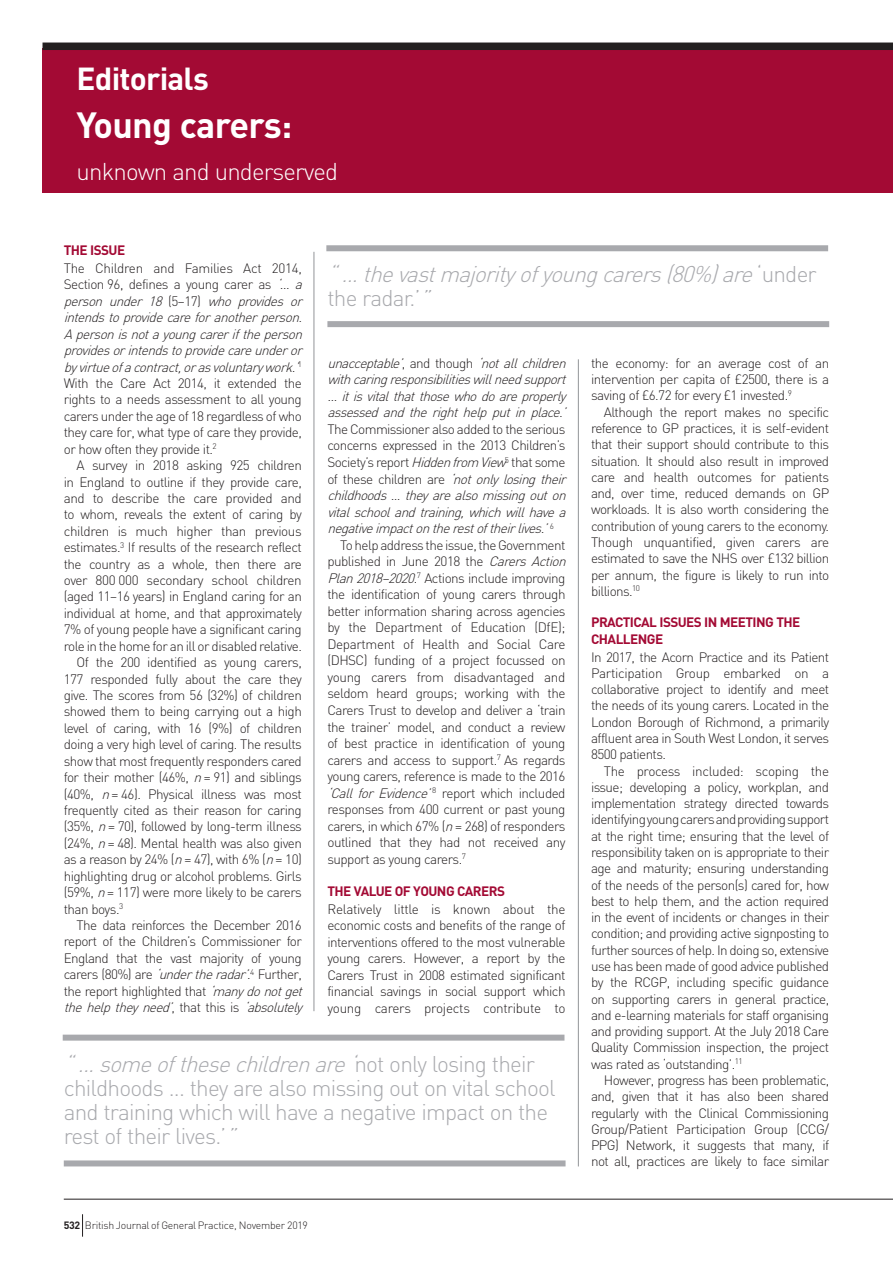
<style>
.page{position:relative;width:893px;height:1263px;background:#fff}
.page>*{position:absolute;margin:0;border:0;box-sizing:border-box;transform-origin:0 0}
.Article_Title{font:700 36px "DIN";letter-spacing:-.02em;color:#fff}
.t1{font:700 31.5px "DIN";letter-spacing:-.025em;color:#fff}
.Article_Title_Sub_He{font:300 24px "DIN";letter-spacing:-.035em;color:#fff}
.t2{font:300 22.5px/24px "DIN";letter-spacing:-.035em;color:#a8a9ad}
.t3{font:italic 300 22.5px/24px "DIN";color:#a8a9ad}
.Body_copy_indent{font:300 13.5px/16.4px "DIN";letter-spacing:-.04em;color:#231f20;text-align:justify}
.Body_Copy_First_para{font:300 13.5px/16.4px "DIN";letter-spacing:-.04em;color:#231f20;text-align:justify}
.Body_copy_indent-2{font:italic 300 13.5px/16.5px "DIN";color:#231f20}
.Sub_Head_B_Header{font:700 13.5px/16.6px "DIN";letter-spacing:-.04em;color:#a30a34}
.t4{font:300 10.5px "DIN";letter-spacing:-.025em;color:#231f20}
.s1{font-style:italic}
.s2{font-style:normal}
.s3{font-weight:700}
</style>
<div class="page">
<div style="left:43px;top:49px;width:850px;height:144px;background:#a30a34"></div>
<hr style="left:314px;top:252px;width:1px;height:759px;background:#939598">
<hr style="left:578px;top:359px;width:1px;height:807px;background:#939598">
<div style="left:43px;top:43px;width:850px;height:7px;background:#231f20"></div>
<hr style="left:64px;top:1199px;width:829px;height:1px;background:#231f20">
<svg style="left:82px;top:1214px;width:1px;height:23px"></svg>
<div style="left:327px;top:321px;width:502px;height:6px;background:#a8a9ad"></div>
<div style="left:326px;top:245px;width:502px;height:6px;background:#a8a9ad"></div>
<div style="left:64px;top:1160px;width:502px;height:6px;background:#a8a9ad"></div>
<div style="left:63px;top:1035px;width:501px;height:6px;background:#a8a9ad"></div>
<p class="t1" style="left:77px;top:58px;width:134px">Editorials</p>
<p class="Article_Title" style="left:77px;top:101px;width:217px">Young carers:</p>
<p class="Article_Title_Sub_He" style="left:77px;top:157px;width:263px">unknown and underserved</p>
<p class="Sub_Head_B_Header" style="left:64px;top:241px;width:63px">THE ISSUE</p>
<p class="Body_Copy_First_para" style="left:64px;top:260px;width:244px;text-align:left">The Children and Families Act 2014, Section 96, defines a young carer as <span class="s1">‘… a person under 18</span> ( 5 – 1 7 ) <span class="s1">who provides or intendstoprovidecareforanotherperson.<br>Apersonisnotayoungcareriftheperson providesorintendstoprovidecareunderor byvirtueofacontract,orasvoluntarywork.’</span><sup>1<br></sup>With the Care Act 2014, it extended the rights to a needs assessment to all young carers under the age of 18 regardless of who they care for, what type of care they provide, or how often they provide it.<sup>2</sup></p>
<p class="Body_copy_indent" style="left:64px;top:457px;width:240px;text-indent:13px">A survey in 2018 asking 925 children in England to outline if they provide care, and to describe the care provided and to whom, reveals the extent of caring by children is much higher than previous estimates.<sup>3</sup> If results of the research reflect the country as a whole, then there are over 800 000 secondary school children (aged 11–16 years) in England caring for an individual at home, and that approximately 7% of young people have a significant caring role in the home for an ill or disabled relative.</p>
<p class="Body_copy_indent" style="left:64px;top:654px;width:240px;text-indent:13px">Of the 200 identified as young carers, 177 responded fully about the care they give. The scores from 56 (32%) of children showed them to being carrying out a high level of caring, with 16 (9%) of children doing a very high level of caring. The results show that most frequently responders cared for their mother (46%, <span class="s1">n</span>= 91) and siblings (40%, <span class="s1">n</span>= 46). Physical illness was most frequently cited as their reason for caring (35%, <span class="s1">n</span>= 70), followed by long-term illness (24%, <span class="s1">n</span>= 48). Mental health was also given as a reason by 24% (<span class="s1">n</span>= 47), with 6% (<span class="s1">n</span>= 10) highlighting drug or alcohol problems. Girls (59%, <span class="s1">n</span>= 117) were more likely to be carers than boys.<sup>3</sup></p>
<p class="Body_copy_indent" style="left:64px;top:917px;width:244px;text-align:left;text-indent:13px">The data reinforces the December 2016 report of the Children’s Commissioner for England that the vast majority of young carers (80%) are <span class="s1">‘undertheradar’</span>.<sup>4</sup> Further, the report highlighted that <span class="s1">‘manydonotget thehelptheyneed’</span>, t h a t t h i s i s <span class="s1">‘absolutely</span></p>
<p class="t3" style="left:327px;top:262px;width:491px">“...thevastmajorityofyoungcarers(80%)are<span class="s2">‘ u n d e r the radar.’</span>”</p>
<p class="Body_copy_indent-2" style="left:327px;top:354px;width:244px">unacceptable’<span class="s2">, a n d t h o u g h</span> ‘notallchildren withcaringresponsibilitieswillneedsupport …itisvitalthatthosewhodoareproperly assessedandtherighthelpputinplace.’ <span class="s2">The Commissioner also added to the serious concerns expressed in the 2013 Children’s Society’s report</span> Hiddenfrom View<sup>5</sup> <span class="s2">that some o f t h e s e c h i l d re n a re</span> ‘notonlylosingtheir childhoods...theyarealsomissingouton vitalschoolandtraining,whichwillhavea negativeimpactontherestoftheirlives.’<sup>6</sup></p>
<p class="Body_copy_indent" style="left:327px;top:536px;width:244px;text-align:left;text-indent:13px">To help address the issue, the Government published in June 2018 the <span class="s1">Carers Action Plan2018–2020</span>.<sup>7</sup> Actions include improving the identification of young carers through better information sharing across agencies by the Department of Education (DfE); Department of Health and Social Care (DHSC) funding of a project focussed on young carers from disadvantaged and seldom heard groups; working with the Carers Trust to develop and deliver a ‘train the trainer’ model, and conduct a review of best practice in identification of young carers and access to support.<sup>7</sup> As regards young carers, reference is made to the 2016 <span class="s1">‘Call for Evidence’</span><sup>8</sup> report which included responses from 400 current or past young carers, in which 67% (<span class="s1">n</span>= 268) of responders outlined that they had not received any support as young carers.<sup>7</sup></p>
<p class="Sub_Head_B_Header" style="left:327px;top:882px;width:179px">THE VALUE OF YOUNG CARERS</p>
<p class="Body_Copy_First_para" style="left:327px;top:900px;width:240px">Relatively little is known about the economic costs and benefits of the range of interventions offered to the most vulnerable young carers. However, a report by the Carers Trust in 2008 estimated significant financial savings in social support which young carers projects contribute to</p>
<p class="Body_Copy_First_para" style="left:591px;top:355px;width:240px">the economy: for an average cost of an intervention per capita of £2500, there is a saving of £6.72 for every £1 invested.<sup>9</sup></p>
<p class="Body_copy_indent" style="left:591px;top:403px;width:240px;text-indent:13px">Although the report makes no specific reference to GP practices, it is self-evident that their support should contribute to this situation. It should also result in improved care and health outcomes for patients and, over time, reduced demands on GP workloads. It is also worth considering the contribution of young carers to the economy.<br>Though unquantified, given carers are estimated to save the NHS over £132 billion per annum, the figure is likely to run into billions.<sup>10</sup></p>
<p class="Sub_Head_B_Header" style="left:591px;top:613px;width:211px">PRACTICAL ISSUES IN MEETING THE<br>CHALLENGE</p>
<p class="Body_Copy_First_para" style="left:591px;top:648px;width:240px">In 2017, the Acorn Practice and its Patient Participation Group embarked on a collaborative project to identify and meet the needs of its young carers. Located in the London Borough of Richmond, a primarily affluent area in South West London, it serves 8500 patients.</p>
<p class="Body_copy_indent" style="left:591px;top:762px;width:240px;text-indent:13px">The process included: scoping the issue; developing a policy, workplan, and implementation strategy directed towards identifying young carers and providing support at the right time; ensuring that the level of responsibility taken on is appropriate to their age and maturity; ensuring understanding of the needs of the person(s) cared for, how best to help them, and the action required in the event of incidents or changes in their condition; and providing active signposting to further sources of help. In doing so, extensive use has been made of good advice published by the RCGP, including specific guidance on supporting carers in general practice, and e-learning materials for staff organising and providing support. At the July 2018 Care Quality Commission inspection, the project was rated as ‘outstanding’.<sup>11</sup></p>
<p class="Body_copy_indent" style="left:591px;top:1072px;width:240px;text-indent:13px">However, progress has been problematic, and, given that it has also been shared regularly with the Clinical Commissioning Group/Patient Participation Group (CCG/ PPG) Network, it suggests that many, if not all, practices are likely to face similar</p>
<p class="t2" style="left:64px;top:1052px;width:493px"><span class="s1">“...someofthesechildrenare‘</span>n o t o n ly l o s i n g t h e i r childhoods ... they are also missing out on vital school and training which will have a negative impact on the rest of their lives.’<span class="s1">”</span></p>
<p class="t4" style="left:64px;top:1219px;width:246px"><span class="s3">532</span> British Journal of General Practice, November 2019</p>
</div>
